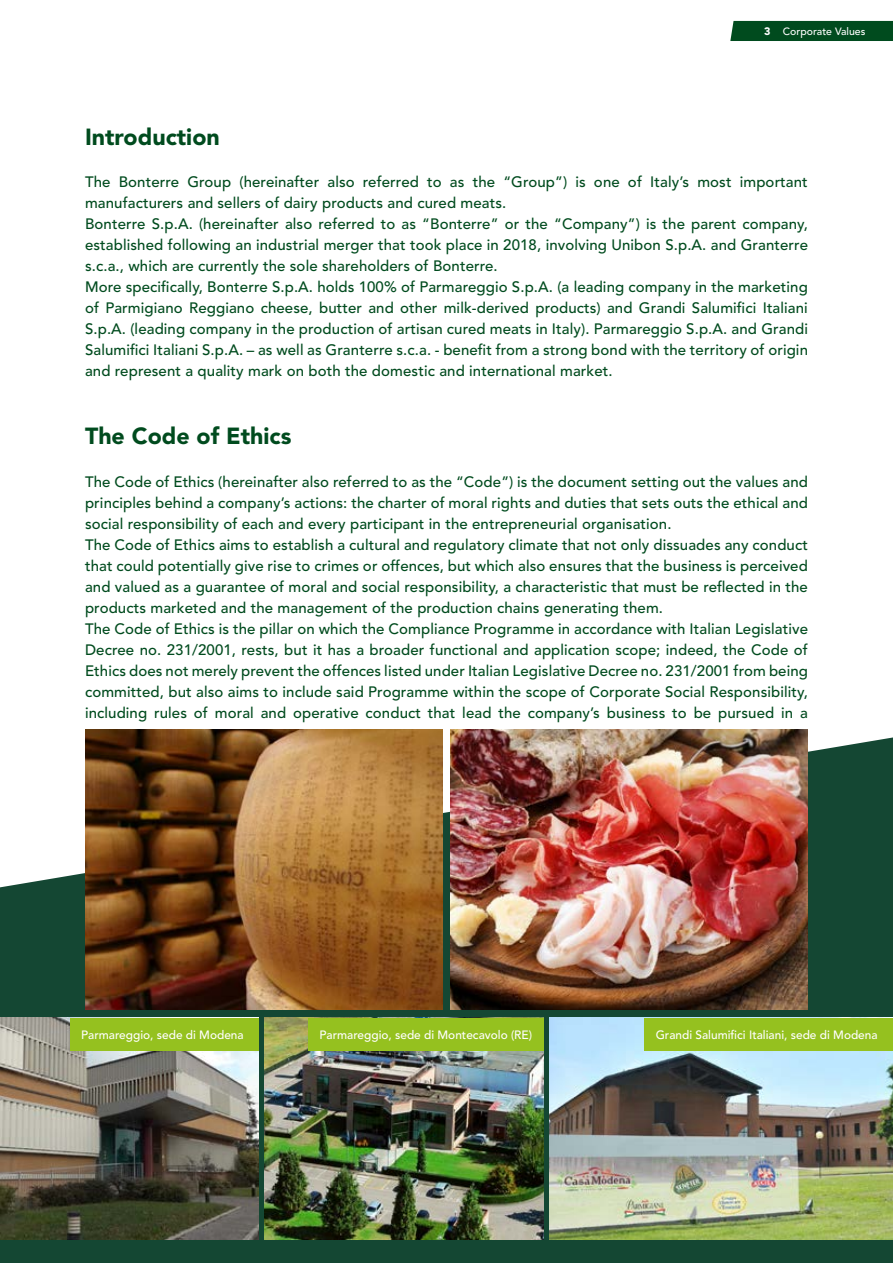
<style>
.page{position:relative;width:893px;height:1263px;background:#fff}
.page>*{position:absolute;margin:0;border:0;box-sizing:border-box;transform-origin:0 0}
.t1{font:900 23.1px "Avenir";color:#004b1e}
.t2{font:500 15px/21px "Avenir";letter-spacing:.005em;color:#004b1e}
.t3{font:500 12px "Avenir";color:#fff}
.t4{font:500 10.5px "Avenir";color:#fff}
.s1{font-weight:900;font-size:10.8px}
</style>
<div class="page">
<div style="left:730px;top:21px;width:163px;height:20px;background:#004b1e"></div>
<svg style="left:0;top:737px;width:893px;height:526px;fill:#144733"></svg>
<img style="left:265px;top:1018px;width:279px;height:221px">
<img style="left:0;top:1018px;width:258px;height:221px">
<img style="left:550px;top:1018px;width:343px;height:221px">
<div style="left:70px;top:1018px;width:188px;height:32px;background:#95c11f"></div>
<div style="left:308px;top:1018px;width:236px;height:32px;background:#95c11f"></div>
<div style="left:644px;top:1018px;width:249px;height:32px;background:#95c11f"></div>
<img style="left:451px;top:730px;width:357px;height:279px">
<img style="left:85px;top:730px;width:357px;height:279px">
<p class="t4" style="left:764px;top:25px;width:103px"><span class="s1">3</span> Corporate Values</p>
<h1 class="t1" style="left:85px;top:123px;width:136px">Introduction</h1>
<p class="t2" style="left:85px;top:172px;width:724px">The Bonterre Group (hereinafter also referred to as the “Group”) is one of Italy’s most important manufacturers and sellers of dairy products and cured meats.<br>Bonterre S.p.A. (hereinafter also referred to as “Bonterre” or the “Company”) is the parent company, established following an industrial merger that took place in 2018, involving Unibon S.p.A. and Granterre s.c.a., which are currently the sole shareholders of Bonterre.<br>More specifically, Bonterre S.p.A. holds 100% of Parmareggio S.p.A. (a leading company in the marketing of Parmigiano Reggiano cheese, butter and other milk-derived products) and Grandi Salumifici Italiani S.p.A. (leading company in the production of artisan cured meats in Italy). Parmareggio S.p.A. and Grandi Salumifici Italiani S.p.A. – as well as Granterre s.c.a. - benefit from a strong bond with the territory of origin and represent a quality mark on both the domestic and international market.</p>
<h1 class="t1" style="left:85px;top:422px;width:208px">The Code of Ethics</h1>
<p class="t2" style="left:85px;top:471px;width:724px">The Code of Ethics (hereinafter also referred to as the “Code”) is the document setting out the values and principles behind a company’s actions: the charter of moral rights and duties that sets outs the ethical and social responsibility of each and every participant in the entrepreneurial organisation.<br>The Code of Ethics aims to establish a cultural and regulatory climate that not only dissuades any conduct that could potentially give rise to crimes or offences, but which also ensures that the business is perceived and valued as a guarantee of moral and social responsibility, a characteristic that must be reflected in the products marketed and the management of the production chains generating them.<br>The Code of Ethics is the pillar on which the Compliance Programme in accordance with Italian Legislative Decree no. 231/2001, rests, but it has a broader functional and application scope; indeed, the Code of Ethics does not merely prevent the offences listed under Italian Legislative Decree no. 231/2001 from being committed, but also aims to include said Programme within the scope of Corporate Social Responsibility, including rules of moral and operative conduct that lead the company’s business to be pursued in a</p>
<p class="t3" style="left:81px;top:1027px;width:164px">Parmareggio, sede di Modena</p>
<p class="t3" style="left:320px;top:1027px;width:214px">Parmareggio, sede di Montecavolo (RE)</p>
<p class="t3" style="left:656px;top:1027px;width:223px">Grandi Salumifici Italiani, sede di Modena</p>
</div>
